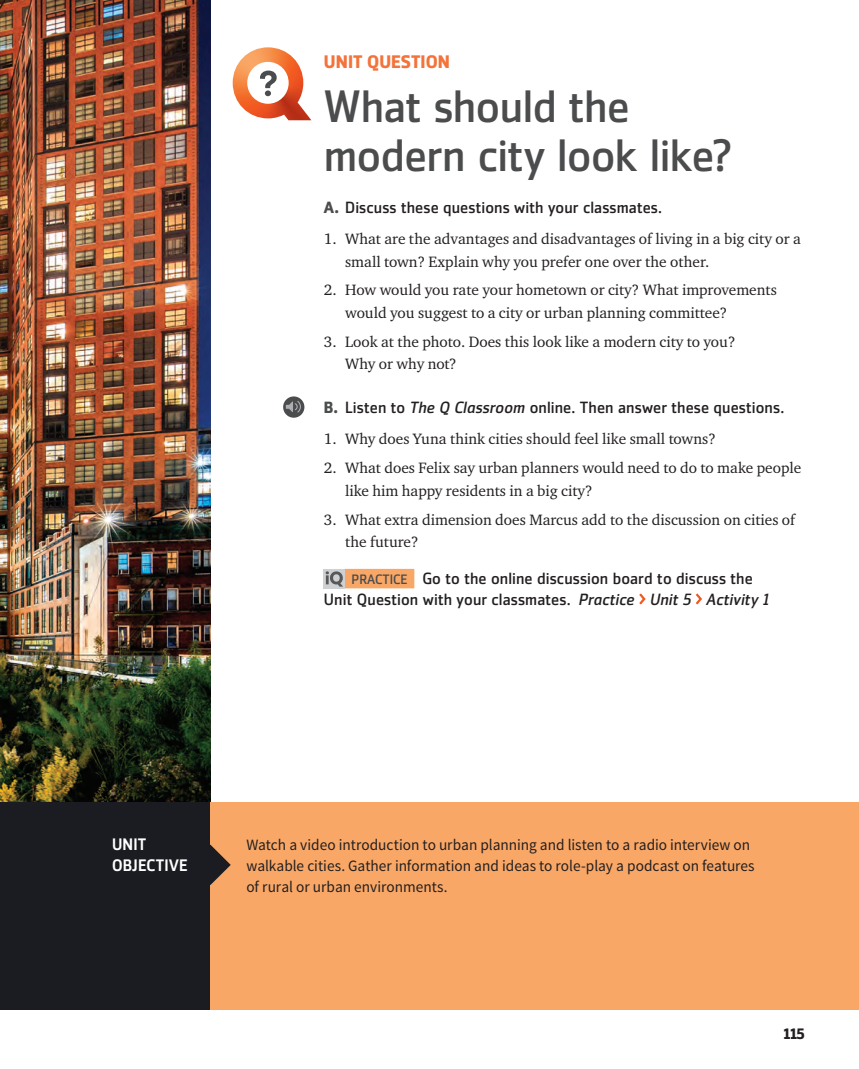
<style>
.page{position:relative;width:859px;height:1069px;background:#fff}
.page>*{position:absolute;margin:0;border:0;box-sizing:border-box;transform-origin:0 0}
.t1{font:45px/49.5px "Zemestro Std";letter-spacing:-.01em;color:#4b4c4d}
.t2{font:700 18px "Zemestro Std";letter-spacing:.005em;color:#f3733a}
.t3{font:500 16.5px/21px "Zemestro Std";letter-spacing:.01em;color:#fff}
.t4{font:16.2px/20.5px "Zemestro Std";letter-spacing:.005em;color:#231f20}
.t5{font:15.75px/21px "Source Sans Pro";color:#231f20}
.t6{font:15.3px/22.5px "Charter ITC Std";color:#231f20}
.t7{font:700 15px "Zemestro Std";color:#231f20}
.s1{font-weight:700;color:#4b4c4d}
.s2{font-style:italic}
.s3{font-size:13.5px;color:#4b4c4d}
</style>
<div class="page">
<img style="left:0;top:0;width:210px;height:802px">
<div style="left:0;top:802px;width:233px;height:207px;background:#1a1c21"></div>
<div style="left:210px;top:802px;width:648px;height:207px;background:#f9a766"></div>
<svg style="left:210px;top:844px;width:21px;height:40px"></svg>
<svg style="left:232px;top:47px;width:79px;height:73px"></svg>
<div style="left:345px;top:568px;width:69px;height:20px;background:#f9a766"></div>
<div style="left:324px;top:568px;width:21px;height:20px;background:#cfd0d2"></div>
<svg style="left:325px;top:571px;width:18px;height:15px"></svg>
<svg style="left:639px;top:593px;width:7px;height:12px"></svg>
<svg style="left:695px;top:593px;width:7px;height:12px"></svg>
<div style="left:283px;top:396px;width:21px;height:21px;background:#4b4c4d;border-radius:50%"></div>
<svg style="left:286px;top:401px;width:15px;height:11px"></svg>
<p class="t2" style="left:324px;top:50px;width:128px">UNIT QUESTION</p>
<h1 class="t1" style="left:324px;top:81px;width:409px">What should the modern city look like?</h1>
<p class="t4" style="left:324px;top:197px;width:339px"><span class="s1">A.</span> Discuss these questions with your classmates.</p>
<p class="t6" style="left:345px;top:227px;width:457px;text-indent:-21px">1. What are the advantages and disadvantages of living in a big city or a small town? Explain why you prefer one over the other.</p>
<p class="t6" style="left:345px;top:278px;width:433px;text-indent:-21px">2. How would you rate your hometown or city? What improvements would you suggest to a city or urban planning committee?</p>
<p class="t6" style="left:345px;top:330px;width:391px;text-indent:-21px">3. Look at the photo. Does this look like a modern city to you?<br>Why or why not?</p>
<p class="t4" style="left:324px;top:397px;width:462px"><span class="s1">B.</span> Listen to <span class="s2">The Q Classroom</span> online. Then answer these questions.</p>
<p class="t6" style="left:324px;top:427px;width:393px">1. Why does Yuna think cities should feel like small towns?</p>
<p class="t6" style="left:345px;top:456px;width:457px;text-indent:-21px">2. What does Felix say urban planners would need to do to make people like him happy residents in a big city?</p>
<p class="t6" style="left:345px;top:508px;width:451px;text-indent:-21px">3. What extra dimension does Marcus add to the discussion on cities of the future?</p>
<p class="t4" style="left:324px;top:568px;width:446px;text-indent:28px"><span class="s3">PRACTICE</span> Go to the online discussion board to discuss the<br>Unit Question with your classmates. <span class="s2">Practice Unit 5 Activity 1</span></p>
<p class="t3" style="left:112px;top:833px;width:77px">UNIT<br>OBJECTIVE</p>
<p class="t5" style="left:246px;top:834px;width:509px">Watch a video introduction to urban planning and listen to a radio interview on walkable cities. Gather information and ideas to role-play a podcast on features of rural or urban environments.</p>
<p class="t7" style="left:783px;top:1024px;width:22px">115</p>
</div>
